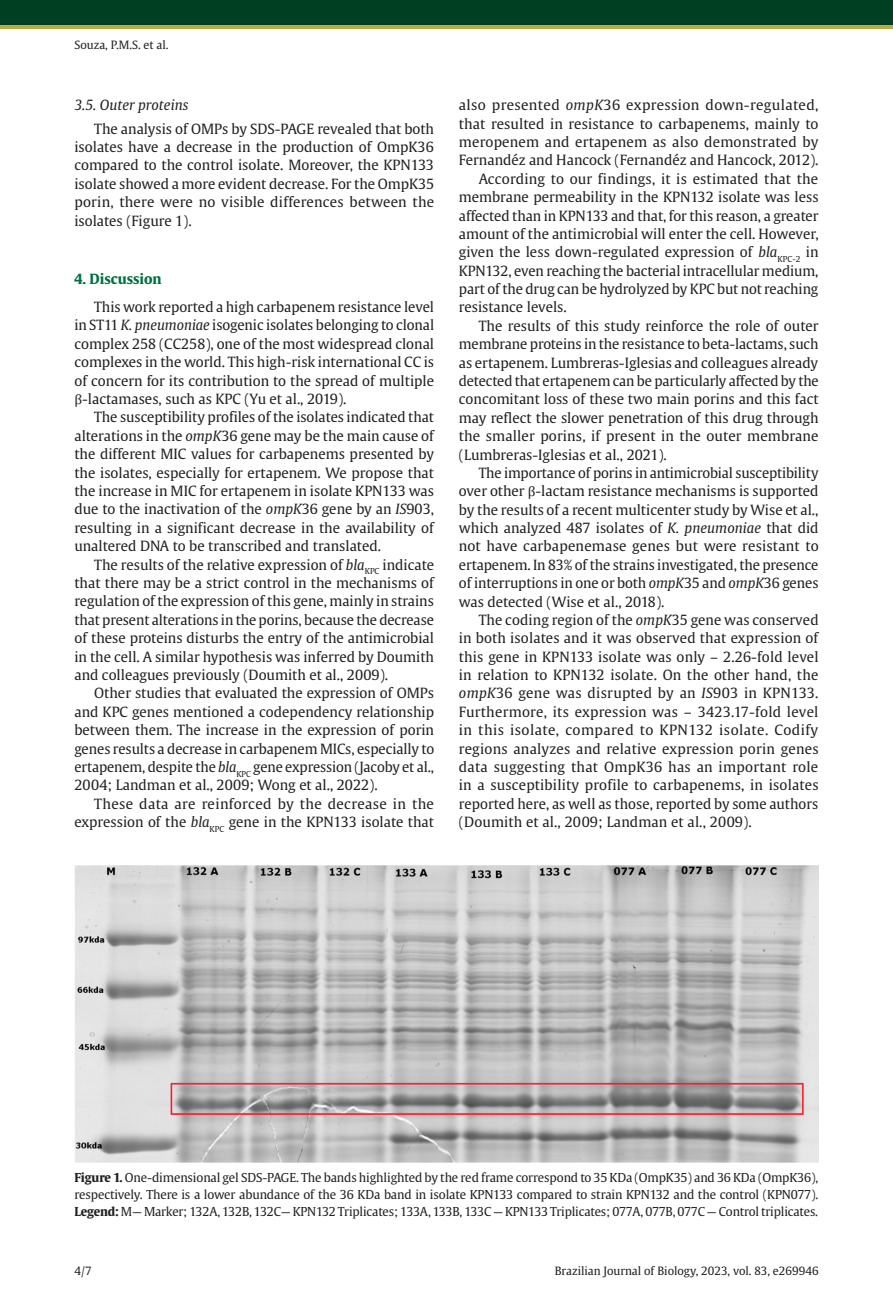
<style>
.page{position:relative;width:893px;height:1315px;background:#fff}
.page>*{position:absolute;margin:0;border:0;box-sizing:border-box;transform-origin:0 0}
.Paragraph{font:14px/18.4px "Gulliver";color:#231f20;text-align:justify}
.Heading2{font:italic 14px "Gulliver";color:#231f20}
.Heading1{font:700 14px "Gulliver";color:#016f45}
.FigureCaption{font:12.25px/16.6px "Gulliver";letter-spacing:-.015em;color:#231f20;text-align:justify}
.t1{font:11.38px "Gulliver";color:#231f20}
.s1{font-style:italic}
.s2{font-family:"Cambria Math"}
.s3{font-weight:700}
</style>
<div class="page">
<div style="left:0;top:12px;width:893px;height:17px;background:#beab3f"></div>
<div style="left:0;top:0;width:893px;height:25px;background:#003f22"></div>
<img style="left:74px;top:865px;width:745px;height:297px">
<p class="t1" style="left:74px;top:37px;width:96px">Souza, P.M.S. et al.</p>
<p class="Heading2" style="left:74px;top:97px;width:116px">3.5. Outer proteins</p>
<p class="Paragraph" style="left:74px;top:119px;width:361px;text-indent:20px">The analysis of OMPs by SDS-PAGE revealed that both isolates have a decrease in the production of OmpK36 compared to the control isolate. Moreover, the KPN133 isolate showed a more evident decrease. For the OmpK35 porin, there were no visible differences between the isolates (Figure 1).</p>
<p class="Heading1" style="left:74px;top:269px;width:89px">4. Discussion</p>
<p class="Paragraph" style="left:74px;top:298px;width:361px;text-indent:20px">This work reported a high carbapenem resistance level in ST11 <span class="s1">K. pneumoniae</span> isogenic isolates belonging to clonal complex 258 (CC258), one of the most widespread clonal complexes in the world. This high-risk international CC is of concern for its contribution to the spread of multiple <span class="s2">β</span>-lactamases, such as KPC (Yu et al., 2019).</p>
<p class="Paragraph" style="left:74px;top:408px;width:361px;text-indent:20px">The susceptibility profiles of the isolates indicated that alterations in the <span class="s1">ompK</span>36 gene may be the main cause of the different MIC values for carbapenems presented by the isolates, especially for ertapenem. We propose that the increase in MIC for ertapenem in isolate KPN133 was due to the inactivation of the <span class="s1">ompK</span>36 gene by an <span class="s1">IS</span>903, resulting in a significant decrease in the availability of unaltered DNA to be transcribed and translated.</p>
<p class="Paragraph" style="left:74px;top:555px;width:361px;text-indent:20px">The results of the relative expression of <span class="s1">bla</span><sub>KPC</sub> indicate that there may be a strict control in the mechanisms of regulation of the expression of this gene, mainly in strains that present alterations in the porins, because the decrease of these proteins disturbs the entry of the antimicrobial in the cell. A similar hypothesis was inferred by Doumith and colleagues previously (Doumith et al., 2009).</p>
<p class="Paragraph" style="left:74px;top:684px;width:361px;text-indent:20px">Other studies that evaluated the expression of OMPs and KPC genes mentioned a codependency relationship between them. The increase in the expression of porin genes results a decrease in carbapenem MICs, especially to ertapenem, despite the <span class="s1">bla</span><sub>KPC</sub> gene expression (Jacoby et al., 2004; Landman et al., 2009; Wong et al., 2022).</p>
<p class="Paragraph" style="left:74px;top:794px;width:361px;text-align:right">These data are reinforced by the decrease in the expression of the <span class="s1">bla</span><sub>KPC</sub> gene in the KPN133 isolate that</p>
<p class="Paragraph" style="left:459px;top:96px;width:361px">also presented <span class="s1">ompK</span>36 expression down-regulated, that resulted in resistance to carbapenems, mainly to meropenem and ertapenem as also demonstrated by Fernandéz and Hancock (Fernandéz and Hancock, 2012).</p>
<p class="Paragraph" style="left:459px;top:169px;width:361px;text-indent:20px">According to our findings, it is estimated that the membrane permeability in the KPN132 isolate was less affected than in KPN133 and that, for this reason, a greater amount of the antimicrobial will enter the cell. However, given the less down-regulated expression of <span class="s1">bla</span><sub>KPC-2</sub> in KPN132, even reaching the bacterial intracellular medium, part of the drug can be hydrolyzed by KPC but not reaching resistance levels.</p>
<p class="Paragraph" style="left:459px;top:316px;width:361px;text-indent:20px">The results of this study reinforce the role of outer membrane proteins in the resistance to beta-lactams, such as ertapenem. Lumbreras-Iglesias and colleagues already detected that ertapenem can be particularly affected by the concomitant loss of these two main porins and this fact may reflect the slower penetration of this drug through the smaller porins, if present in the outer membrane (Lumbreras-Iglesias et al., 2021).</p>
<p class="Paragraph" style="left:459px;top:463px;width:361px;text-indent:20px">The importance of porins in antimicrobial susceptibility over other <span class="s2">β</span>-lactam resistance mechanisms is supported by the results of a recent multicenter study by Wise et al., which analyzed 487 isolates of <span class="s1">K. pneumoniae</span> that did not have carbapenemase genes but were resistant to ertapenem. In 83% of the strains investigated, the presence of interruptions in one or both <span class="s1">ompK</span>35 and <span class="s1">ompK</span>36 genes was detected (Wise et al., 2018).</p>
<p class="Paragraph" style="left:459px;top:610px;width:361px;text-indent:20px">The coding region of the <span class="s1">ompK</span>35 gene was conserved in both isolates and it was observed that expression of this gene in KPN133 isolate was only – 2.26-fold level in relation to KPN132 isolate. On the other hand, the <span class="s1">ompK</span>36 gene was disrupted by an <span class="s1">IS</span>903 in KPN133.<br>Furthermore, its expression was – 3423.17-fold level in this isolate, compared to KPN132 isolate. Codify regions analyzes and relative expression porin genes data suggesting that OmpK36 has an important role in a susceptibility profile to carbapenems, in isolates reported here, as well as those, reported by some authors (Doumith et al., 2009; Landman et al., 2009).</p>
<p class="FigureCaption" style="left:74px;top:1169px;width:746px"><span class="s3">Figure 1.</span> One-dimensional gel SDS-PAGE. The bands highlighted by the red frame correspond to 35 KDa (OmpK35) and 36 KDa (OmpK36), respectively. There is a lower abundance of the 36 KDa band in isolate KPN133 compared to strain KPN132 and the control (KPN077).<br><span class="s3">Legend:</span> M— Marker; 132A, 132B, 132C— KPN132 Triplicates; 133A, 133B, 133C — KPN133 Triplicates; 077A, 077B, 077C — Control triplicates.</p>
<p class="t1" style="left:74px;top:1264px;width:19px">4/7</p>
<p class="t1" style="left:555px;top:1264px;width:265px">Brazilian Journal of Biology, 2023, vol. 83, e269946</p>
</div>
